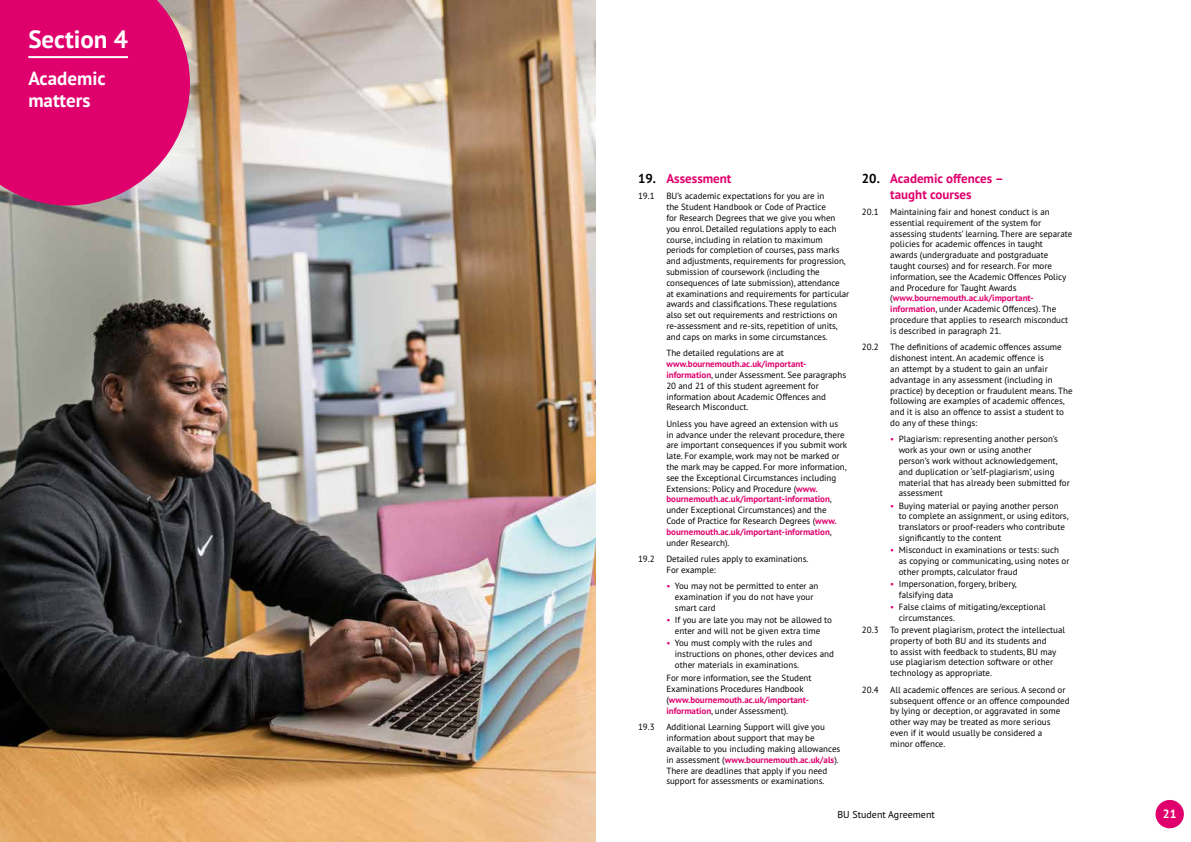
<style>
.page{position:relative;width:1191px;height:842px;background:#fff}
.page>*{position:absolute;margin:0;border:0;box-sizing:border-box;transform-origin:0 0}
.t1{font:700 25px "PT Sans Pro";color:#fff}
.t2{font:700 19px/22.8px "PT Sans Pro";color:#fff}
.t3{font:700 13px/15.6px "PT Sans Pro";color:#e0006d;text-align:center}
.t4{font:700 12px "PT Sans Pro";color:#fff}
.t5{font:10px "PT Sans Pro";color:#000}
.t6{font:9px/10.8px "PT Sans Pro";color:#000}
.s1{color:#000}
.s2{font-weight:700;color:#e0006d}
.s3{color:#e0006d}
</style>
<div class="page">
<div style="left:1155px;top:800px;width:28px;height:28px;background:#e0006d;border-radius:50%"></div>
<img style="left:0;top:0;width:595px;height:842px">
<svg style="left:0;top:0;width:190px;height:206px;background:#dc1676"></svg>
<hr style="left:28px;top:56px;width:100px;height:2px;background:#fff">
<h1 class="t1" style="left:28px;top:22px;width:101px">Section 4</h1>
<h2 class="t2" style="left:28px;top:66px;width:79px">Academic matters</h2>
<h3 class="t3" style="left:638px;top:170px;width:95px"><span class="s1">19.</span> Assessment</h3>
<p class="t6" style="left:638px;top:191px;width:18px">19.1</p>
<p class="t6" style="left:666px;top:191px;width:184px">BU’s academic expectations for you are in<br>the Student Handbook or Code of Practice<br>for Research Degrees that we give you when you enrol. Detailed regulations apply to each course, including in relation to maximum periods for completion of courses, pass marks and adjustments, requirements for progression, submission of coursework (including the consequences of late submission), attendance at examinations and requirements for particular awards and classifications. These regulations also set out requirements and restrictions on re-assessment and re-sits, repetition of units, and caps on marks in some circumstances.</p>
<p class="t6" style="left:666px;top:347px;width:119px">The detailed regulations are at</p>
<p class="t6" style="left:666px;top:358px;width:181px"><span class="s2">www.bournemouth.ac.uk/important&shy;information</span>, under Assessment. See paragraphs 20 and 21 of this student agreement for information about Academic Offences and Research Misconduct.</p>
<p class="t6" style="left:666px;top:418px;width:182px">Unless you have agreed an extension with us in advance under the relevant procedure, there are important consequences if you submit work late. For example, work may not be marked or the mark may be capped. For more information, see the Exceptional Circumstances including Extensions: Policy and Procedure (<span class="s2">www. bournemouth.ac.uk/important-information</span>, under Exceptional Circumstances) and the Code of Practice for Research Degrees (<span class="s2">www. bournemouth.ac.uk/important-information</span>, under Research).</p>
<p class="t6" style="left:638px;top:553px;width:18px">19.2</p>
<p class="t6" style="left:666px;top:553px;width:143px">Detailed rules apply to examinations.<br>For example:</p>
<p class="t6" style="left:675px;top:580px;width:145px;text-indent:-9px"><span class="s3">•</span> You may not be permitted to enter an examination if you do not have your smart card</p>
<p class="t6" style="left:666px;top:614px;width:167px;text-align:center"><span class="s3">•</span> If you are late you may not be allowed to enter and will not be given extra time</p>
<p class="t6" style="left:675px;top:637px;width:160px;text-indent:-9px"><span class="s3">•</span> You must comply with the rules and instructions on phones, other devices and other materials in examinations.</p>
<p class="t6" style="left:666px;top:673px;width:147px">For more information, see the Student Examinations Procedures Handbook (<span class="s2">www.bournemouth.ac.uk/important&shy;information</span>, under Assessment).</p>
<p class="t6" style="left:638px;top:721px;width:18px">19.3</p>
<p class="t6" style="left:666px;top:721px;width:175px">Additional Learning Support will give you information about support that may be available to you including making allowances in assessment (<span class="s2">www.bournemouth.ac.uk/als</span>).<br>There are deadlines that apply if you need support for assessments or examinations.</p>
<h3 class="t3" style="left:862px;top:170px;width:143px"><span class="s1">20.</span> Academic offences – taught courses</h3>
<p class="t6" style="left:862px;top:206px;width:18px">20.1</p>
<p class="t6" style="left:890px;top:206px;width:183px">Maintaining fair and honest conduct is an essential requirement of the system for assessing students’ learning. There are separate policies for academic offences in taught awards (undergraduate and postgraduate taught courses) and for research. For more information, see the Academic Offences Policy and Procedure for Taught Awards (<span class="s2">www.bournemouth.ac.uk/important&shy;information</span>, under Academic Offences). The procedure that applies to research misconduct is described in paragraph 21.</p>
<p class="t6" style="left:862px;top:341px;width:18px">20.2</p>
<p class="t6" style="left:890px;top:341px;width:184px">The definitions of academic offences assume dishonest intent. An academic offence is<br>an attempt by a student to gain an unfair advantage in any assessment (including in practice) by deception or fraudulent means. The following are examples of academic offences, and it is also an offence to assist a student to do any of these things:</p>
<p class="t6" style="left:898px;top:434px;width:172px;text-indent:-9px"><span class="s3">•</span> Plagiarism: representing another person’s work as your own or using another<br>person’s work without acknowledgement, and duplication or ‘self-plagiarism’, using material that has already been submitted for assessment</p>
<p class="t6" style="left:898px;top:500px;width:171px;text-indent:-9px"><span class="s3">•</span> Buying material or paying another person<br>to complete an assignment, or using editors, translators or proof-readers who contribute significantly to the content</p>
<p class="t6" style="left:898px;top:544px;width:172px;text-indent:-9px"><span class="s3">•</span> Misconduct in examinations or tests: such as copying or communicating, using notes or other prompts, calculator fraud</p>
<p class="t6" style="left:898px;top:578px;width:120px;text-indent:-9px"><span class="s3">•</span> Impersonation, forgery, bribery, falsifying data</p>
<p class="t6" style="left:898px;top:601px;width:148px;text-indent:-9px"><span class="s3">•</span> False claims of mitigating/exceptional circumstances.</p>
<p class="t6" style="left:862px;top:624px;width:18px">20.3</p>
<p class="t6" style="left:890px;top:624px;width:176px">To prevent plagiarism, protect the intellectual property of both BU and its students and<br>to assist with feedback to students, BU may use plagiarism detection software or other technology as appropriate.</p>
<p class="t6" style="left:862px;top:684px;width:18px">20.4</p>
<p class="t6" style="left:890px;top:684px;width:181px">All academic offences are serious. A second or subsequent offence or an offence compounded by lying or deception, or aggravated in some other way may be treated as more serious even if it would usually be considered a<br>minor offence.</p>
<p class="t5" style="left:837px;top:807px;width:99px">BU Student Agreement</p>
<h3 class="t4" style="left:1162px;top:806px;width:15px">21</h3>
</div>
